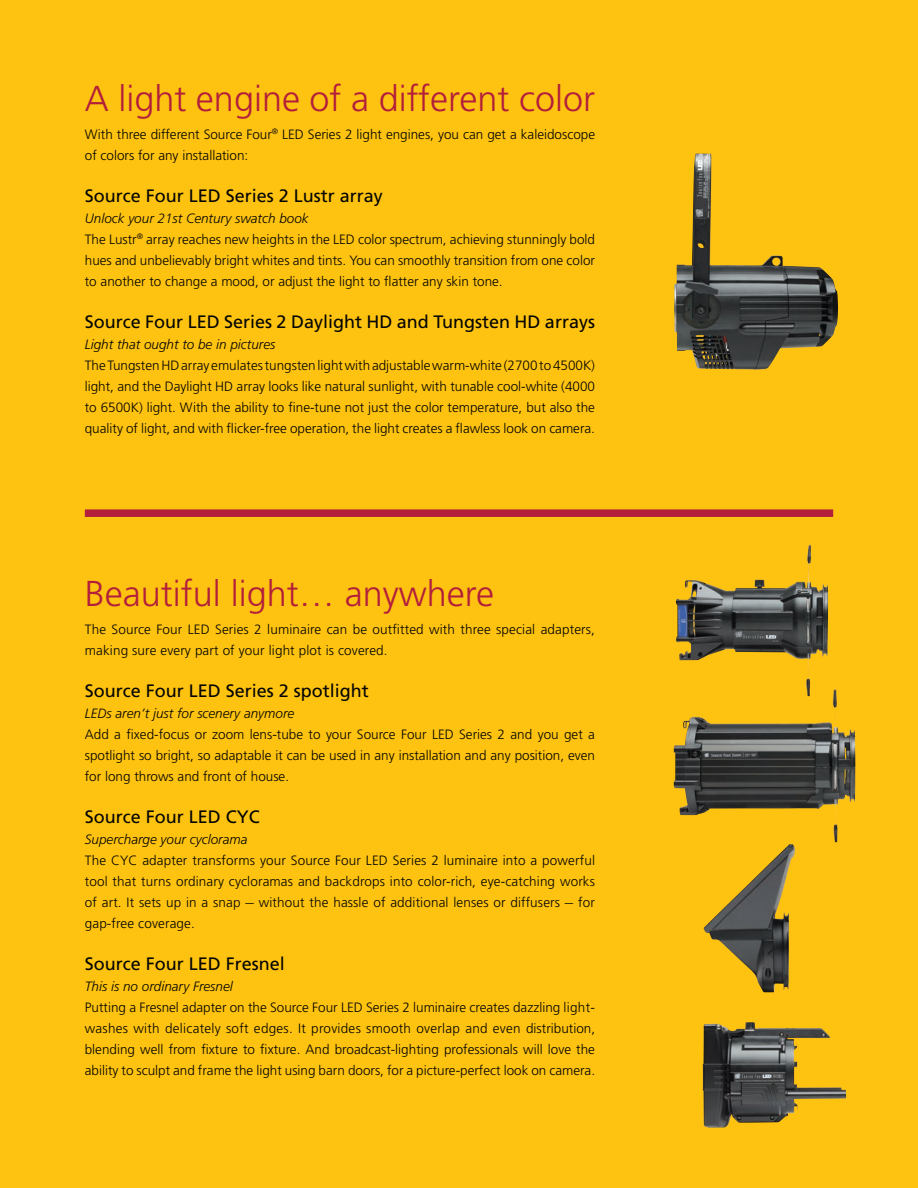
<style>
.page{position:relative;width:918px;height:1188px;background:#fec210}
.page>*{position:absolute;margin:0;border:0;box-sizing:border-box;transform-origin:0 0}
.t1{font:300 36px "Frutiger LT";color:#b21e3b}
.t2{font:18px "Frutiger LT";color:#040503}
.t3{font:300 13.5px/21px "Frutiger LT";color:#040503;text-align:justify}
.t4{font:italic 300 13.5px "Frutiger LT";color:#040503}
</style>
<div class="page">
<img style="left:704px;top:844px;width:91px;height:148px">
<img style="left:676px;top:545px;width:133px;height:115px">
<img style="left:702px;top:1022px;width:144px;height:106px">
<img style="left:674px;top:690px;width:161px;height:125px">
<img style="left:674px;top:154px;width:164px;height:216px">
<div style="left:85px;top:509px;width:748px;height:8px;background:#b21e3b"></div>
<p class="t1" style="left:85px;top:78px;width:512px">A light engine of a different color</p>
<p class="t3" style="left:85px;top:124px;width:512px">With three different Source Four<sup>®</sup> LED Series 2 light engines, you can get a kaleidoscope of colors for any installation:</p>
<p class="t2" style="left:85px;top:185px;width:300px">Source Four LED Series 2 Lustr array</p>
<p class="t4" style="left:85px;top:210px;width:225px">Unlock your 21st Century swatch book</p>
<p class="t3" style="left:85px;top:229px;width:512px">The Lustr<sup>®</sup> array reaches new heights in the LED color spectrum, achieving stunningly bold hues and unbelievably bright whites and tints. You can smoothly transition from one color to another to change a mood, or adjust the light to flatter any skin tone.</p>
<p class="t2" style="left:85px;top:311px;width:512px">Source Four LED Series 2 Daylight HD and Tungsten HD arrays</p>
<p class="t4" style="left:85px;top:336px;width:192px">Light that ought to be in pictures</p>
<p class="t3" style="left:85px;top:355px;width:512px">The Tungsten HD array emulates tungsten light with adjustable warm-white (2700 to 4500K) light, and the Daylight HD array looks like natural sunlight, with tunable cool-white (4000 to 6500K) light. With the ability to fine-tune not just the color temperature, but also the quality of light, and with flicker-free operation, the light creates a flawless look on camera.</p>
<p class="t1" style="left:85px;top:573px;width:411px">Beautiful light… anywhere</p>
<p class="t3" style="left:85px;top:619px;width:512px">The Source Four LED Series 2 luminaire can be outfitted with three special adapters, making sure every part of your light plot is covered.</p>
<p class="t2" style="left:85px;top:680px;width:286px">Source Four LED Series 2 spotlight</p>
<p class="t4" style="left:85px;top:705px;width:211px">LEDs aren’t just for scenery anymore</p>
<p class="t3" style="left:85px;top:724px;width:512px">Add a fixed-focus or zoom lens-tube to your Source Four LED Series 2 and you get a spotlight so bright, so adaptable it can be used in any installation and any position, even for long throws and front of house.</p>
<p class="t2" style="left:85px;top:806px;width:177px">Source Four LED CYC</p>
<p class="t4" style="left:85px;top:831px;width:164px">Supercharge your cyclorama</p>
<p class="t3" style="left:85px;top:850px;width:512px">The CYC adapter transforms your Source Four LED Series 2 luminaire into a powerful tool that turns ordinary cycloramas and backdrops into color-rich, eye-catching works of art. It sets up in a snap – without the hassle of additional lenses or diffusers – for gap-free coverage.</p>
<p class="t2" style="left:85px;top:953px;width:202px">Source Four LED Fresnel</p>
<p class="t4" style="left:85px;top:978px;width:150px">This is no ordinary Fresnel</p>
<p class="t3" style="left:85px;top:997px;width:512px">Putting a Fresnel adapter on the Source Four LED Series 2 luminaire creates dazzling light&shy;washes with delicately soft edges. It provides smooth overlap and even distribution, blending well from fixture to fixture. And broadcast-lighting professionals will love the ability to sculpt and frame the light using barn doors, for a picture-perfect look on camera.</p>
</div>
